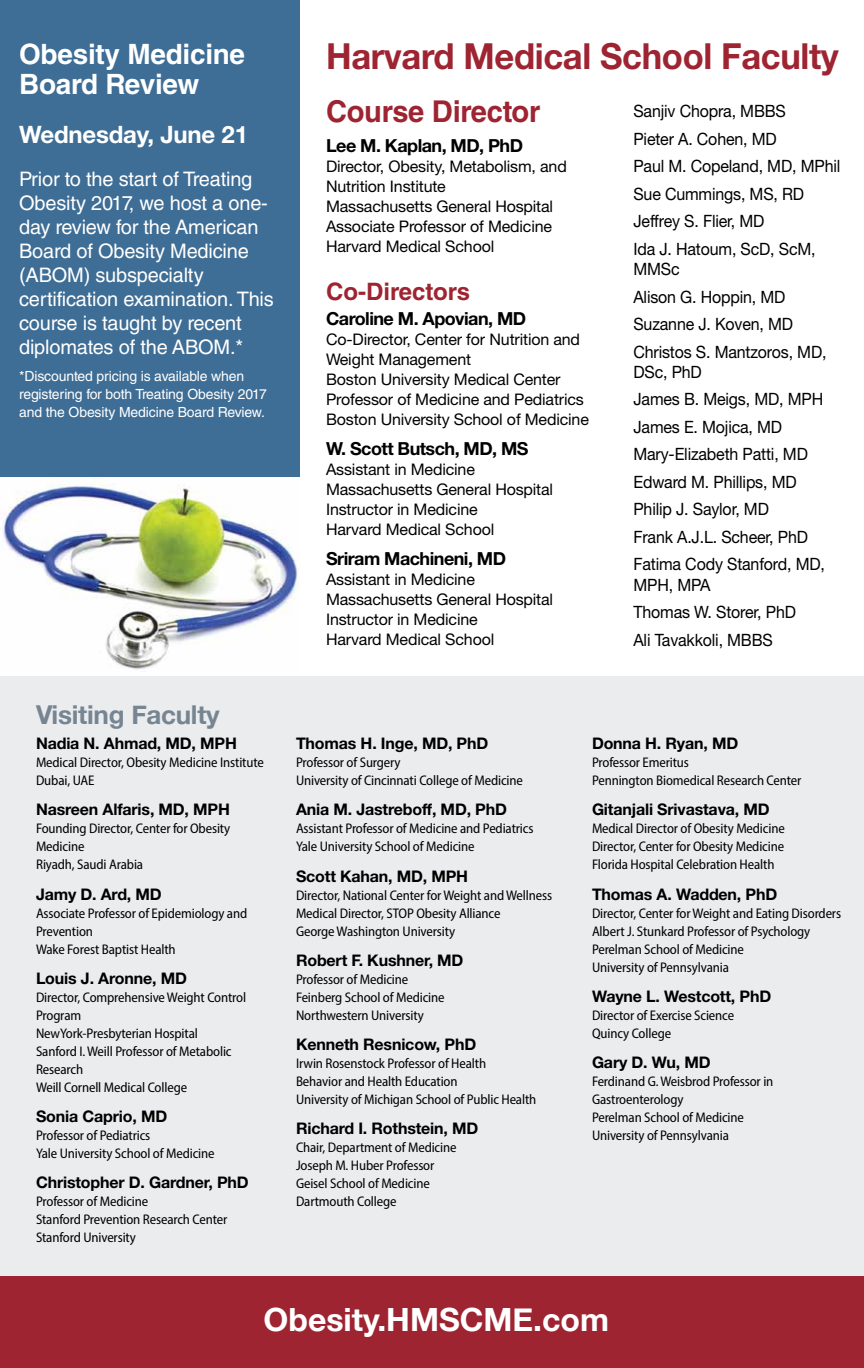
<style>
.page{position:relative;width:864px;height:1368px;background:#fff}
.page>*{position:absolute;margin:0;border:0;box-sizing:border-box;transform-origin:0 0}
.t1{font:700 36px "Helvetica Neue LT Std";letter-spacing:-.01em;color:#9e2432;scale:.96 1}
.t2{font:700 32px "Helvetica Neue";color:#fff}
.t3{font:700 30px "Helvetica LT Std";letter-spacing:-.01em;color:#9e2432}
.t4{font:700 28px/30px "Helvetica LT Std";letter-spacing:-.01em;color:#fff}
.t5{font:700 26px "Helvetica Neue";letter-spacing:-.01em;color:#778592}
.t6{font:700 24px "Helvetica Neue LT Std";letter-spacing:-.01em;color:#fff}
.t7{font:700 24px "Helvetica LT Std";color:#9e2432}
.t8{font:20px/24px "Helvetica LT Std";letter-spacing:-.01em;color:#fff}
.t9{font:700 18px "Helvetica Neue LT Std";letter-spacing:-.03em;color:#000}
.t10{font:17px/27.4px "Helvetica Neue LT Std";letter-spacing:-.01em;color:#000;scale:.94 1}
.t11{font:16px/20px "Helvetica Neue LT Std";letter-spacing:-.01em;color:#000}
.t12{font:700 16px "Helvetica Neue LT Std";letter-spacing:-.01em;color:#000}
.t13{font:semi-condensed 14px/18px "Myriad Pro";letter-spacing:-.01em;color:#000}
.t14{font:14px/18px "Helvetica LT Std";letter-spacing:-.01em;color:#fff}
</style>
<div class="page">
<div style="left:0;top:677px;width:864px;height:605px;background:#ebeced"></div>
<div style="left:0;top:1276px;width:864px;height:92px;background:#9e2432"></div>
<div style="left:0;top:0;width:300px;height:660px;background:#3e6d95"></div>
<img style="left:0;top:478px;width:300px;height:192px">
<h3 class="t4" style="left:19px;top:39px;width:228px">Obesity Medicine<br>Board Review</h3>
<h3 class="t6" style="left:19px;top:120px;width:230px">Wednesday, June 21</h3>
<h3 class="t8" style="left:19px;top:167px;width:256px">Prior to the start of Treating<br>Obesity 2017, we host a one&shy;day review for the American<br>Board of Obesity Medicine (ABOM) subspecialty certification examination. This course is taught by recent diplomates of the ABOM.*</h3>
<p class="t14" style="left:19px;top:367px;width:249px">*Discounted pricing is available when registering for both Treating Obesity 2017 and the Obesity Medicine Board Review.</p>
<h1 class="t1" style="left:326px;top:34px;width:536px">Harvard Medical School Faculty</h1>
<h3 class="t3" style="left:326px;top:93px;width:216px">Course Director</h3>
<p class="t9" style="left:326px;top:135px;width:199px">Lee M. Kaplan, MD, PhD</p>
<p class="t11" style="left:326px;top:156px;width:242px">Director, Obesity, Metabolism, and<br>Nutrition Institute<br>Massachusetts General Hospital<br>Associate Professor of Medicine<br>Harvard Medical School</p>
<h3 class="t7" style="left:326px;top:277px;width:146px">Co-Directors</h3>
<p class="t9" style="left:326px;top:308px;width:202px">Caroline M. Apovian, MD</p>
<p class="t11" style="left:326px;top:330px;width:264px">Co-Director, Center for Nutrition and Weight Management<br>Boston University Medical Center Professor of Medicine and Pediatrics Boston University School of Medicine</p>
<p class="t9" style="left:326px;top:438px;width:204px">W. Scott Butsch, MD, MS</p>
<p class="t11" style="left:326px;top:460px;width:229px">Assistant in Medicine<br>Massachusetts General Hospital<br>Instructor in Medicine<br>Harvard Medical School</p>
<p class="t9" style="left:326px;top:548px;width:182px">Sriram Machineni, MD</p>
<p class="t11" style="left:326px;top:570px;width:229px">Assistant in Medicine<br>Massachusetts General Hospital<br>Instructor in Medicine<br>Harvard Medical School</p>
<p class="t10" style="left:633px;top:97px;width:222px">Sanjiv Chopra, MBBS<br>Pieter A. Cohen, MD<br>Paul M. Copeland, MD, MPhil<br>Sue Cummings, MS, RD<br>Jeffrey S. Flier, MD<br>Ida J. Hatoum, ScD, ScM,</p>
<p class="t10" style="left:633px;top:255px;width:207px">MMSc<br>Alison G. Hoppin, MD<br>Suzanne J. Koven, MD<br>Christos S. Mantzoros, MD,</p>
<p class="t10" style="left:633px;top:358px;width:205px">DSc, PhD<br>James B. Meigs, MD, MPH<br>James E. Mojica, MD<br>Mary-Elizabeth Patti, MD<br>Edward M. Phillips, MD<br>Philip J. Saylor, MD<br>Frank A.J.L. Scheer, PhD<br>Fatima Cody Stanford, MD,</p>
<p class="t10" style="left:633px;top:571px;width:174px">MPH, MPA<br>Thomas W. Storer, PhD<br>Ali Tavakkoli, MBBS</p>
<h3 class="t5" style="left:36px;top:694px;width:185px">Visiting Faculty</h3>
<p class="t12" style="left:36px;top:734px;width:202px">Nadia N. Ahmad, MD, MPH</p>
<p class="t13" style="left:36px;top:753px;width:229px">Medical Director, Obesity Medicine Institute<br>Dubai, UAE</p>
<p class="t12" style="left:36px;top:800px;width:195px">Nasreen Alfaris, MD, MPH</p>
<p class="t13" style="left:36px;top:820px;width:196px">Founding Director, Center for Obesity<br>Medicine<br>Riyadh, Saudi Arabia</p>
<p class="t12" style="left:36px;top:884px;width:127px">Jamy D. Ard, MD</p>
<p class="t13" style="left:36px;top:904px;width:213px">Associate Professor of Epidemiology and<br>Prevention<br>Wake Forest Baptist Health</p>
<p class="t12" style="left:36px;top:968px;width:152px">Louis J. Aronne, MD</p>
<p class="t13" style="left:36px;top:988px;width:212px">Director, Comprehensive Weight Control<br>Program<br>NewYork-Presbyterian Hospital<br>Sanford I. Weill Professor of Metabolic<br>Research<br>Weill Cornell Medical College</p>
<p class="t12" style="left:36px;top:1107px;width:133px">Sonia Caprio, MD</p>
<p class="t13" style="left:36px;top:1126px;width:180px">Professor of Pediatrics<br>Yale University School of Medicine</p>
<p class="t12" style="left:36px;top:1173px;width:214px">Christopher D. Gardner, PhD</p>
<p class="t13" style="left:36px;top:1193px;width:193px">Professor of Medicine<br>Stanford Prevention Research Center<br>Stanford University</p>
<p class="t12" style="left:296px;top:734px;width:194px">Thomas H. Inge, MD, PhD</p>
<p class="t13" style="left:296px;top:753px;width:228px">Professor of Surgery<br>University of Cincinnati College of Medicine</p>
<p class="t12" style="left:296px;top:800px;width:212px">Ania M. Jastreboff, MD, PhD</p>
<p class="t13" style="left:296px;top:820px;width:239px">Assistant Professor of Medicine and Pediatrics<br>Yale University School of Medicine</p>
<p class="t12" style="left:296px;top:866px;width:174px">Scott Kahan, MD, MPH</p>
<p class="t13" style="left:296px;top:886px;width:258px">Director, National Center for Weight and Wellness<br>Medical Director, STOP Obesity Alliance<br>George Washington University</p>
<p class="t12" style="left:296px;top:950px;width:169px">Robert F. Kushner, MD</p>
<p class="t13" style="left:296px;top:970px;width:150px">Professor of Medicine<br>Feinberg School of Medicine<br>Northwestern University</p>
<p class="t12" style="left:296px;top:1035px;width:182px">Kenneth Resnicow, PhD</p>
<p class="t13" style="left:296px;top:1054px;width:242px">Irwin Rosenstock Professor of Health<br>Behavior and Health Education<br>University of Michigan School of Public Health</p>
<p class="t12" style="left:296px;top:1119px;width:184px">Richard I. Rothstein, MD</p>
<p class="t13" style="left:296px;top:1139px;width:162px">Chair, Department of Medicine<br>Joseph M. Huber Professor<br>Geisel School of Medicine<br>Dartmouth College</p>
<p class="t12" style="left:592px;top:734px;width:148px">Donna H. Ryan, MD</p>
<p class="t13" style="left:592px;top:753px;width:211px">Professor Emeritus<br>Pennington Biomedical Research Center</p>
<p class="t12" style="left:592px;top:800px;width:179px">Gitanjali Srivastava, MD</p>
<p class="t13" style="left:592px;top:820px;width:194px;text-align:justify">Medical Director of Obesity Medicine Director, Center for Obesity Medicine Florida Hospital Celebration Health</p>
<p class="t12" style="left:592px;top:884px;width:187px">Thomas A. Wadden, PhD</p>
<p class="t13" style="left:592px;top:904px;width:251px">Director, Center for Weight and Eating Disorders Albert J. Stunkard Professor of Psychology Perelman School of Medicine<br>University of Pennsylvania</p>
<p class="t12" style="left:592px;top:986px;width:181px">Wayne L. Westcott, PhD</p>
<p class="t13" style="left:592px;top:1006px;width:144px">Director of Exercise Science<br>Quincy College</p>
<p class="t12" style="left:592px;top:1053px;width:120px">Gary D. Wu, MD</p>
<p class="t13" style="left:592px;top:1072px;width:183px">Ferdinand G. Weisbrod Professor in<br>Gastroenterology<br>Perelman School of Medicine<br>University of Pennsylvania</p>
<h2 class="t2" style="left:264px;top:1295px;width:347px">Obesity.HMSCME.com</h2>
</div>
